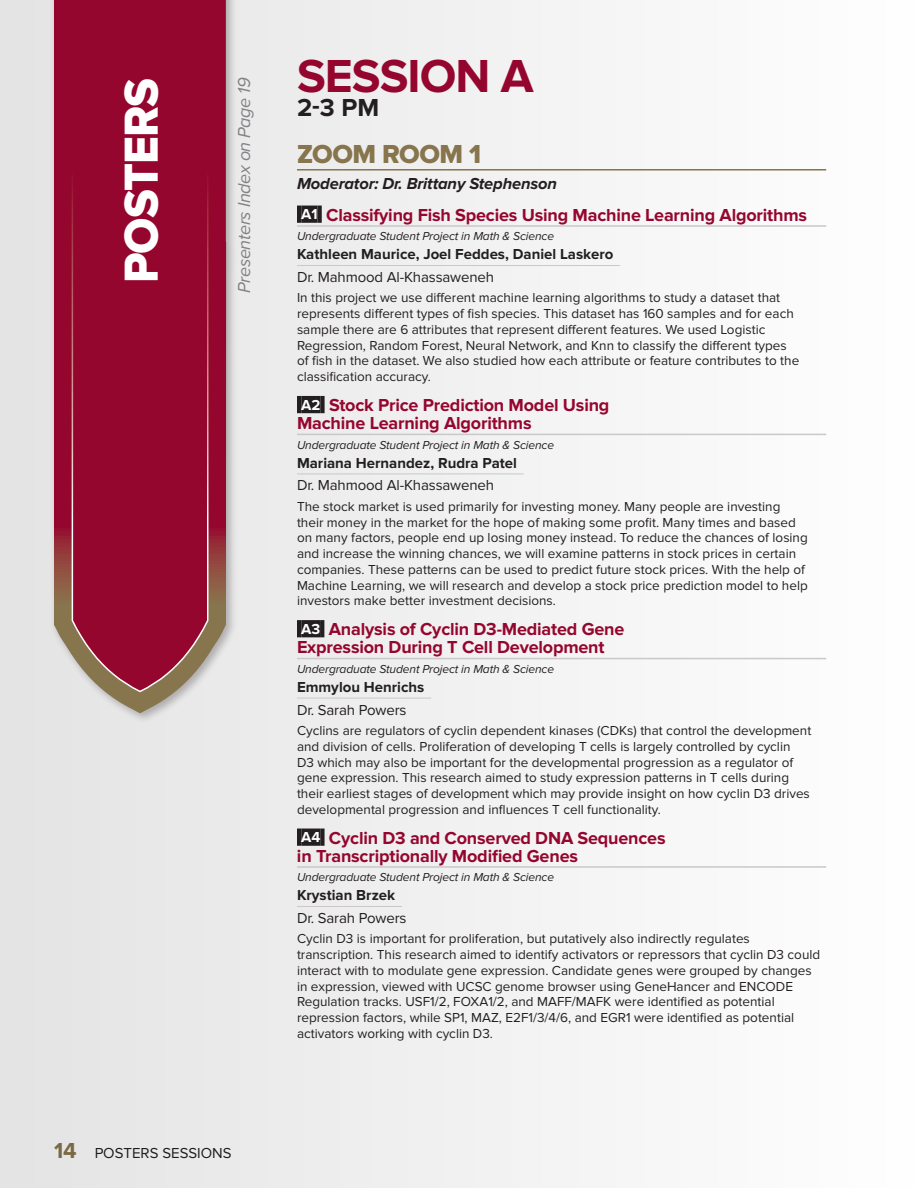
<style>
.page{position:relative;width:918px;height:1188px;background:#fff}
.page>*{position:absolute;margin:0;border:0;box-sizing:border-box;transform-origin:0 0}
.New_Header{font:49.5px "Proxima Nova Extrabld";letter-spacing:-.02em;color:#fff;scale:.96 1}
.Session{font:700 48px "Proxima Nova";letter-spacing:-.02em;color:#95062f}
.Zoom_Box{font:27px "Proxima Nova Extrabld";letter-spacing:-.02em;color:#86754d}
.Time{font:700 25.5px "Proxima Nova";color:#231f20}
.New_Poster{font:700 18px/18px "Proxima Nova";letter-spacing:-.01em;color:#95062f}
.PRESENTERS_INDEX{font:italic 18px "Proxima Nova";letter-spacing:-.02em;color:#808285}
.Moderator_in_a_box_M{font:italic 700 16.5px "Proxima Nova";letter-spacing:-.01em;color:#231f20}
.Student{font:700 15px "Proxima Nova";color:#231f20}
.Mentor{font:15px "Proxima Nova";letter-spacing:-.01em;color:#231f20}
.Body{font:13.5px/15.8px "Proxima Nova";color:#231f20}
.Discipline{font:italic 12px "Proxima Nova";letter-spacing:-.01em;color:#231f20}
.s1{font-weight:700;font-size:22.5px;color:#86754d}
.s2{font-size:15px;color:#fff}
</style>
<div class="page">
<div style="left:0;top:0;width:918px;height:1188px;background:linear-gradient(to right,#e5e4e4,#fefefe)"></div>
<hr style="left:297px;top:169px;width:529px;height:2px;background:#86754d">
<hr style="left:297px;top:225px;width:529px;height:2px;background:#cac8c8">
<hr style="left:297px;top:206px;width:4px;height:17px;background:#231f20">
<div style="left:301px;top:206px;width:16px;height:17px;background:#231f20"></div>
<div style="left:317px;top:206px;width:5px;height:17px;background:#231f20"></div>
<hr style="left:297px;top:265px;width:323px;height:1px;background:#cac8c8">
<hr style="left:297px;top:396px;width:4px;height:17px;background:#231f20">
<div style="left:301px;top:396px;width:19px;height:17px;background:#231f20"></div>
<div style="left:320px;top:396px;width:5px;height:17px;background:#231f20"></div>
<hr style="left:297px;top:434px;width:529px;height:1px;background:#cac8c8">
<hr style="left:297px;top:474px;width:227px;height:1px;background:#cac8c8">
<hr style="left:297px;top:620px;width:4px;height:17px;background:#231f20">
<div style="left:301px;top:620px;width:19px;height:17px;background:#231f20"></div>
<svg style="left:320px;top:620px;width:4px;height:17px"></svg>
<hr style="left:297px;top:658px;width:529px;height:1px;background:#cac8c8">
<hr style="left:297px;top:698px;width:134px;height:1px;background:#cac8c8">
<hr style="left:297px;top:829px;width:4px;height:17px;background:#231f20">
<div style="left:301px;top:829px;width:19px;height:17px;background:#231f20"></div>
<div style="left:320px;top:829px;width:5px;height:17px;background:#231f20"></div>
<hr style="left:297px;top:866px;width:529px;height:2px;background:#cac8c8">
<hr style="left:297px;top:906px;width:105px;height:1px;background:#cac8c8">
<div style="left:49px;top:0;width:188px;height:724px;background:#231f20;opacity:.3"></div>
<svg style="left:54px;top:0;width:172px;height:713px;background:#a03850"></svg>
<svg style="left:71px;top:0;width:138px;height:693px;background:#981337"></svg>
<p class="New_Header" style="left:113px;top:283px;width:215px;rotate:-90deg">POSTERS</p>
<p class="PRESENTERS_INDEX" style="left:234px;top:293px;width:217px;rotate:-90deg">Presenters Index on Page 19</p>
<p class="Mentor" style="left:54px;top:1144px;width:179px"><span class="s1">14</span> POSTERS SESSIONS</p>
<p class="Session" style="left:297px;top:48px;width:238px">SESSION A</p>
<p class="Time" style="left:297px;top:93px;width:84px">2-3 PM</p>
<p class="Zoom_Box" style="left:297px;top:139px;width:186px">ZOOM ROOM 1</p>
<p class="Moderator_in_a_box_M" style="left:297px;top:175px;width:262px">Moderator: Dr. Brittany Stephenson</p>
<p class="New_Poster" style="left:301px;top:206px;width:507px"><span class="s2">A1</span> Classifying Fish Species Using Machine Learning Algorithms</p>
<p class="Discipline" style="left:297px;top:230px;width:259px">Undergraduate Student Project in Math &amp; Science</p>
<p class="Student" style="left:297px;top:246px;width:318px">Kathleen Maurice, Joel Feddes, Daniel Laskero</p>
<p class="Mentor" style="left:297px;top:268px;width:199px">Dr. Mahmood Al-Khassaweneh</p>
<p class="Body" style="left:297px;top:290px;width:504px">In this project we use different machine learning algorithms to study a dataset that represents different types of fish species. This dataset has 160 samples and for each sample there are 6 attributes that represent different features. We used Logistic Regression, Random Forest, Neural Network, and Knn to classify the different types of fish in the dataset. We also studied how each attribute or feature contributes to the classification accuracy.</p>
<p class="New_Poster" style="left:297px;top:397px;width:314px"><span class="s2">A2</span> Stock Price Prediction Model Using<br>Machine Learning Algorithms</p>
<p class="Discipline" style="left:297px;top:438px;width:259px">Undergraduate Student Project in Math &amp; Science</p>
<p class="Student" style="left:297px;top:454px;width:221px">Mariana Hernandez, Rudra Patel</p>
<p class="Mentor" style="left:297px;top:477px;width:199px">Dr. Mahmood Al-Khassaweneh</p>
<p class="Body" style="left:297px;top:499px;width:512px">The stock market is used primarily for investing money. Many people are investing their money in the market for the hope of making some profit. Many times and based on many factors, people end up losing money instead. To reduce the chances of losing and increase the winning chances, we will examine patterns in stock prices in certain companies. These patterns can be used to predict future stock prices. With the help of Machine Learning, we will research and develop a stock price prediction model to help investors make better investment decisions.</p>
<p class="New_Poster" style="left:297px;top:621px;width:329px"><span class="s2">A3</span> Analysis of Cyclin D3-Mediated Gene<br>Expression During T Cell Development</p>
<p class="Discipline" style="left:297px;top:662px;width:259px">Undergraduate Student Project in Math &amp; Science</p>
<p class="Student" style="left:297px;top:678px;width:129px">Emmylou Henrichs</p>
<p class="Mentor" style="left:297px;top:701px;width:111px">Dr. Sarah Powers</p>
<p class="Body" style="left:297px;top:723px;width:516px">Cyclins are regulators of cyclin dependent kinases (CDKs) that control the development and division of cells. Proliferation of developing T cells is largely controlled by cyclin<br>D3 which may also be important for the developmental progression as a regulator of gene expression. This research aimed to study expression patterns in T cells during their earliest stages of development which may provide insight on how cyclin D3 drives developmental progression and influences T cell functionality.</p>
<p class="New_Poster" style="left:297px;top:829px;width:370px"><span class="s2">A4</span> Cyclin D3 and Conserved DNA Sequences in Transcriptionally Modified Genes</p>
<p class="Discipline" style="left:297px;top:871px;width:259px">Undergraduate Student Project in Math &amp; Science</p>
<p class="Student" style="left:297px;top:887px;width:100px">Krystian Brzek</p>
<p class="Mentor" style="left:297px;top:909px;width:111px">Dr. Sarah Powers</p>
<p class="Body" style="left:297px;top:931px;width:525px">Cyclin D3 is important for proliferation, but putatively also indirectly regulates transcription. This research aimed to identify activators or repressors that cyclin D3 could interact with to modulate gene expression. Candidate genes were grouped by changes in expression, viewed with UCSC genome browser using GeneHancer and ENCODE Regulation tracks. USF1/2, FOXA1/2, and MAFF/MAFK were identified as potential repression factors, while SP1, MAZ, E2F1/3/4/6, and EGR1 were identified as potential activators working with cyclin D3.</p>
</div>
